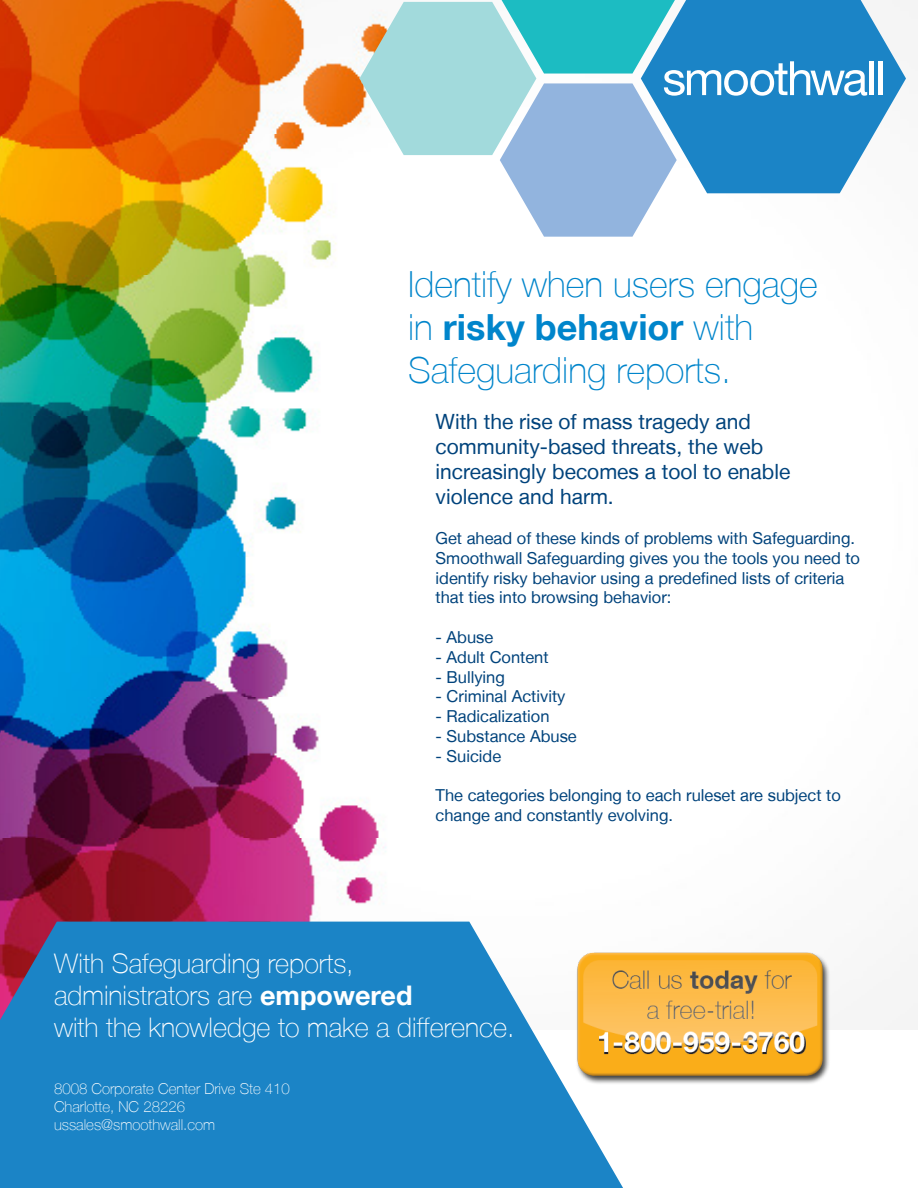
<style>
.page{position:relative;width:918px;height:1188px;background:#fff}
.page>*{position:absolute;margin:0;border:0;box-sizing:border-box;transform-origin:0 0}
.t1{font:100 36px/43.2px "Helvetica Neue LT";color:#0085cb}
.t2{font:100 27px "Helvetica Neue LT";color:#fff}
.t3{font:21px/25.2px "Helvetica Neue LT";color:#01437c}
.t4{font:16.5px/19.8px "Helvetica Neue LT";color:#01437c}
.t5{font:100 15px "Helvetica Neue LT";color:#fff}
.s1{font-weight:700}
</style>
<div class="page">
<img style="left:0;top:0;width:918px;height:1030px">
<svg style="left:0;top:922px;width:623px;height:266px;background:#2c89c7"></svg>
<img style="left:563px;top:942px;width:301px;height:176px">
<svg style="left:867px;top:0;width:39px;height:193px;fill:#f5f5f5"></svg>
<svg style="left:360px;top:0;width:507px;height:237px"></svg>
<hr style="left:869px;top:61px;width:4px;height:34px;background:#fff">
<hr style="left:879px;top:61px;width:4px;height:34px;background:#fff">
<p class="t1" style="left:408px;top:262px;width:411px">Identify when users engage in <span class="s1">risky behavior</span> with<br>Safeguarding reports.</p>
<p class="t3" style="left:436px;top:409px;width:356px">With the rise of mass tragedy and community-based threats, the web increasingly becomes a tool to enable violence and harm.</p>
<p class="t4" style="left:436px;top:528px;width:426px">Get ahead of these kinds of problems with Safeguarding.<br>Smoothwall Safeguarding gives you the tools you need to identify risky behavior using a predefined lists of criteria that ties into browsing behavior:</p>
<p class="t4" style="left:436px;top:627px;width:59px">- Abuse</p>
<p class="t4" style="left:436px;top:647px;width:115px">- Adult Content</p>
<p class="t4" style="left:436px;top:667px;width:71px">- Bullying</p>
<p class="t4" style="left:436px;top:686px;width:131px">- Criminal Activity</p>
<p class="t4" style="left:436px;top:706px;width:115px">- Radicalization</p>
<p class="t4" style="left:436px;top:726px;width:143px">- Substance Abuse</p>
<p class="t4" style="left:436px;top:746px;width:67px">- Suicide</p>
<p class="t4" style="left:436px;top:785px;width:407px">The categories belonging to each ruleset are subject to change and constantly evolving.</p>
<p class="t2" style="left:54px;top:948px;width:301px">With Safeguarding reports,</p>
<p class="t2" style="left:54px;top:980px;width:360px">administrators are <span class="s1">empowered</span></p>
<p class="t2" style="left:54px;top:1012px;width:462px">with the knowledge to make a difference.</p>
<p class="t5" style="left:54px;top:1080px;width:237px">8008 Corporate Center Drive Ste 410</p>
<p class="t5" style="left:54px;top:1098px;width:133px">Charlotte, NC 28226</p>
<p class="t5" style="left:54px;top:1116px;width:163px">ussales@smoothwall.com</p>
</div>
